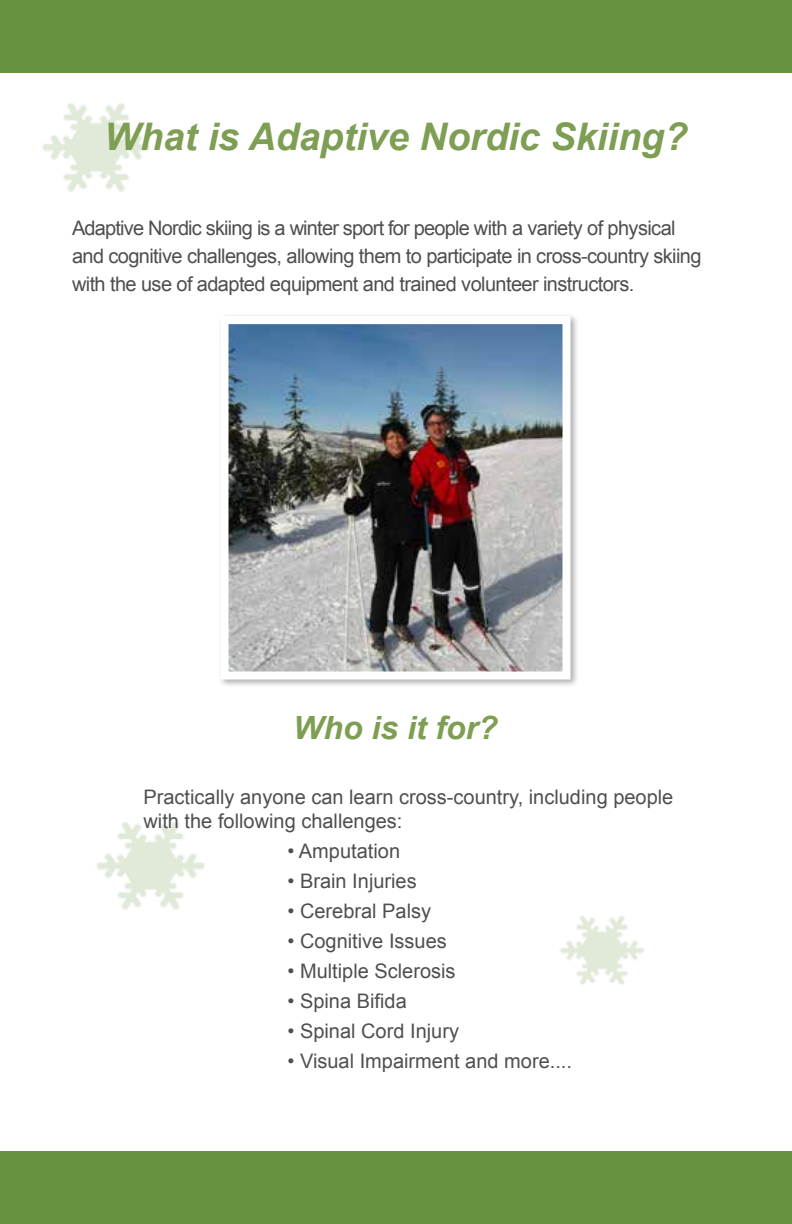
<style>
.page{position:relative;width:792px;height:1224px;background:#fff}
.page>*{position:absolute;margin:0;border:0;box-sizing:border-box;transform-origin:0 0}
.t1{font:italic 700 38px "Arial";color:#7d9e53}
.t2{font:italic 700 32px "Arial";color:#7d9e53}
.t3{font:20px/24px "Arial";color:#4f4f51}
.t4{font:20px/28px "Arial";letter-spacing:-.03em;color:#4f4f51}
</style>
<div class="page">
<img style="left:42px;top:103px;width:108px;height:89px">
<img style="left:96px;top:822px;width:109px;height:88px">
<img style="left:560px;top:915px;width:84px;height:70px">
<div style="left:0;top:0;width:792px;height:73px;background:#67933e"></div>
<div style="left:0;top:1151px;width:792px;height:73px;background:#67933e"></div>
<div style="left:218px;top:313px;width:361px;height:375px;background:#000;opacity:.33"></div>
<img style="left:230px;top:325px;width:332px;height:346px">
<div style="left:221px;top:316px;width:350px;height:364px;border:8px solid #fff"></div>
<h1 class="t1" style="left:104px;top:112px;width:585px">What is Adaptive Nordic Skiing?</h1>
<p class="t4" style="left:72px;top:214px;width:631px">Adaptive Nordic skiing is a winter sport for people with a variety of physical and cognitive challenges, allowing them to participate in cross-country skiing with the use of adapted equipment and trained volunteer instructors.</p>
<h2 class="t2" style="left:293px;top:707px;width:206px">Who is it for?</h2>
<p class="t3" style="left:144px;top:785px;width:531px">Practically anyone can learn cross-country, including people with the following challenges:</p>
<p class="t3" style="left:288px;top:839px;width:114px">• Amputation</p>
<p class="t3" style="left:288px;top:869px;width:131px">• Brain Injuries</p>
<p class="t3" style="left:288px;top:899px;width:145px">• Cerebral Palsy</p>
<p class="t3" style="left:288px;top:929px;width:161px">• Cognitive Issues</p>
<p class="t3" style="left:288px;top:959px;width:170px">• Multiple Sclerosis</p>
<p class="t3" style="left:288px;top:989px;width:121px">• Spina Bifida</p>
<p class="t3" style="left:288px;top:1019px;width:173px">• Spinal Cord Injury</p>
<p class="t3" style="left:288px;top:1049px;width:286px">• Visual Impairment and more....</p>
</div>
